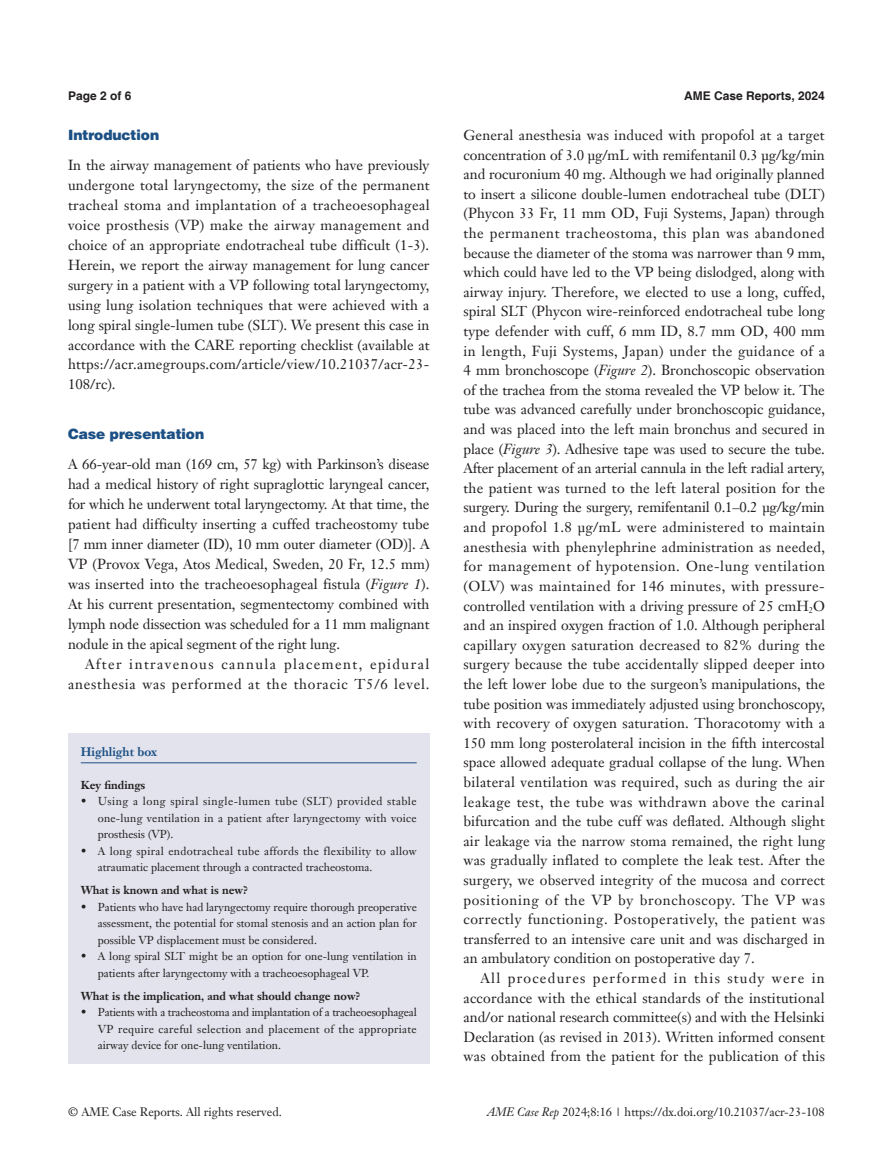
<style>
.page{position:relative;width:893px;height:1170px;background:#fff}
.page>*{position:absolute;margin:0;border:0;box-sizing:border-box;transform-origin:0 0}
.t1{font:14.25px/19.6px "Janson Text LT";letter-spacing:.015em;color:#231f20;text-align:justify}
.t2{font:14.25px/20px "Janson Text LT";letter-spacing:.1em;color:#231f20;text-align:right}
.t3{font:900 14.25px "Helvetica";color:#1c5085}
.t4{font:12px "Janson Text LT";color:#231f20}
.t5{font:700 12px "Helvetica";color:#231f20}
.t6{font:700 12px "Janson Text LT";color:#1c5085}
.t7{font:11.25px/16.5px "Janson Text LT";color:#231f20;text-align:justify}
.t8{font:11.25px/16.5px "Janson Text LT";letter-spacing:.03em;color:#231f20}
.t9{font:700 11.25px "Janson Text LT";color:#231f20}
.s1{font-style:italic}
</style>
<div class="page">
<div style="left:68px;top:733px;width:361px;height:330px;background:#e2e3ec"></div>
<hr style="left:81px;top:762px;width:336px;height:1px;background:#1c5085">
<p class="t5" style="left:68px;top:88px;width:65px">Page 2 of 6</p>
<p class="t5" style="left:684px;top:88px;width:142px">AME Case Reports, 2024</p>
<p class="t3" style="left:68px;top:126px;width:93px">Introduction</p>
<p class="t1" style="left:68px;top:155px;width:363px">In the airway management of patients who have previously undergone total laryngectomy, the size of the permanent tracheal stoma and implantation of a tracheoesophageal voice prosthesis (VP) make the airway management and choice of an appropriate endotracheal tube difficult (1-3).<br>Herein, we report the airway management for lung cancer surgery in a patient with a VP following total laryngectomy, using lung isolation techniques that were achieved with a long spiral single-lumen tube (SLT). We present this case in accordance with the CARE reporting checklist (available at https://acr.amegroups.com/article/view/10.21037/acr-23- 108/rc).</p>
<p class="t3" style="left:68px;top:425px;width:138px">Case presentation</p>
<p class="t1" style="left:68px;top:454px;width:363px">A 66-year-old man (169 cm, 57 kg) with Parkinson’s disease had a medical history of right supraglottic laryngeal cancer, for which he underwent total laryngectomy. At that time, the patient had difficulty inserting a cuffed tracheostomy tube [7 mm inner diameter (ID), 10 mm outer diameter (OD)]. A VP (Provox Vega, Atos Medical, Sweden, 20 Fr, 12.5 mm) was inserted into the tracheoesophageal fistula (<span class="s1">Figure 1</span>).<br>At his current presentation, segmentectomy combined with lymph node dissection was scheduled for a 11 mm malignant nodule in the apical segment of the right lung.</p>
<p class="t2" style="left:68px;top:653px;width:363px">After intravenous cannula placement, epidural anesthesia was performed at the thoracic T5/6 level.</p>
<p class="t6" style="left:81px;top:744px;width:78px">Highlight box</p>
<p class="t9" style="left:81px;top:777px;width:66px">Key findings</p>
<p class="t7" style="left:98px;top:793px;width:320px;text-indent:-17px">• Using a long spiral single-lumen tube (SLT) provided stable one-lung ventilation in a patient after laryngectomy with voice prosthesis (VP).</p>
<p class="t8" style="left:98px;top:842px;width:321px;text-indent:-17px">• A long spiral endotracheal tube affords the flexibility to allow atraumatic placement through a contracted tracheostoma.</p>
<p class="t9" style="left:81px;top:883px;width:169px">What is known and what is new?</p>
<p class="t7" style="left:98px;top:898px;width:321px;text-indent:-17px">• Patients who have had laryngectomy require thorough preoperative assessment, the potential for stomal stenosis and an action plan for possible VP displacement must be considered.</p>
<p class="t7" style="left:98px;top:948px;width:321px;text-indent:-17px">• A long spiral SLT might be an option for one-lung ventilation in patients after laryngectomy with a tracheoesophageal VP.</p>
<p class="t9" style="left:81px;top:988px;width:281px">What is the implication, and what should change now?</p>
<p class="t7" style="left:98px;top:1003px;width:320px;text-indent:-17px">• Patients with a tracheostoma and implantation of a tracheoesophageal VP require careful selection and placement of the appropriate airway device for one-lung ventilation.</p>
<p class="t1" style="left:463px;top:125px;width:363px">General anesthesia was induced with propofol at a target concentration of 3.0 μg/mL with remifentanil 0.3 μg/kg/min and rocuronium 40 mg. Although we had originally planned to insert a silicone double-lumen endotracheal tube (DLT) (Phycon 33 Fr, 11 mm OD, Fuji Systems, Japan) through the permanent tracheostoma, this plan was abandoned because the diameter of the stoma was narrower than 9 mm, which could have led to the VP being dislodged, along with airway injury. Therefore, we elected to use a long, cuffed, spiral SLT (Phycon wire-reinforced endotracheal tube long type defender with cuff, 6 mm ID, 8.7 mm OD, 400 mm in length, Fuji Systems, Japan) under the guidance of a 4 mm bronchoscope (<span class="s1">Figure 2</span>). Bronchoscopic observation of the trachea from the stoma revealed the VP below it. The tube was advanced carefully under bronchoscopic guidance, and was placed into the left main bronchus and secured in place (<span class="s1">Figure 3</span>). Adhesive tape was used to secure the tube.<br>After placement of an arterial cannula in the left radial artery, the patient was turned to the left lateral position for the surgery. During the surgery, remifentanil 0.1–0.2 µg/kg/min and propofol 1.8 µg/mL were administered to maintain anesthesia with phenylephrine administration as needed, for management of hypotension. One-lung ventilation (OLV) was maintained for 146 minutes, with pressure&shy;controlled ventilation with a driving pressure of 25 cmH<sub>2</sub>O and an inspired oxygen fraction of 1.0. Although peripheral capillary oxygen saturation decreased to 82% during the surgery because the tube accidentally slipped deeper into the left lower lobe due to the surgeon’s manipulations, the tube position was immediately adjusted using bronchoscopy, with recovery of oxygen saturation. Thoracotomy with a 150 mm long posterolateral incision in the fifth intercostal space allowed adequate gradual collapse of the lung. When bilateral ventilation was required, such as during the air leakage test, the tube was withdrawn above the carinal bifurcation and the tube cuff was deflated. Although slight air leakage via the narrow stoma remained, the right lung was gradually inflated to complete the leak test. After the surgery, we observed integrity of the mucosa and correct positioning of the VP by bronchoscopy. The VP was correctly functioning. Postoperatively, the patient was transferred to an intensive care unit and was discharged in an ambulatory condition on postoperative day 7.</p>
<p class="t1" style="left:463px;top:968px;width:363px;text-indent:17px">All procedures performed in this study were in accordance with the ethical standards of the institutional and/or national research committee(s) and with the Helsinki Declaration (as revised in 2013). Written informed consent was obtained from the patient for the publication of this</p>
<p class="t4" style="left:68px;top:1104px;width:215px">© AME Case Reports. All rights reserved.</p>
<p class="t4" style="left:487px;top:1104px;width:339px"><span class="s1">AME Case Rep</span> 2024;8:16 | https://dx.doi.org/10.21037/acr-23-108</p>
</div>
